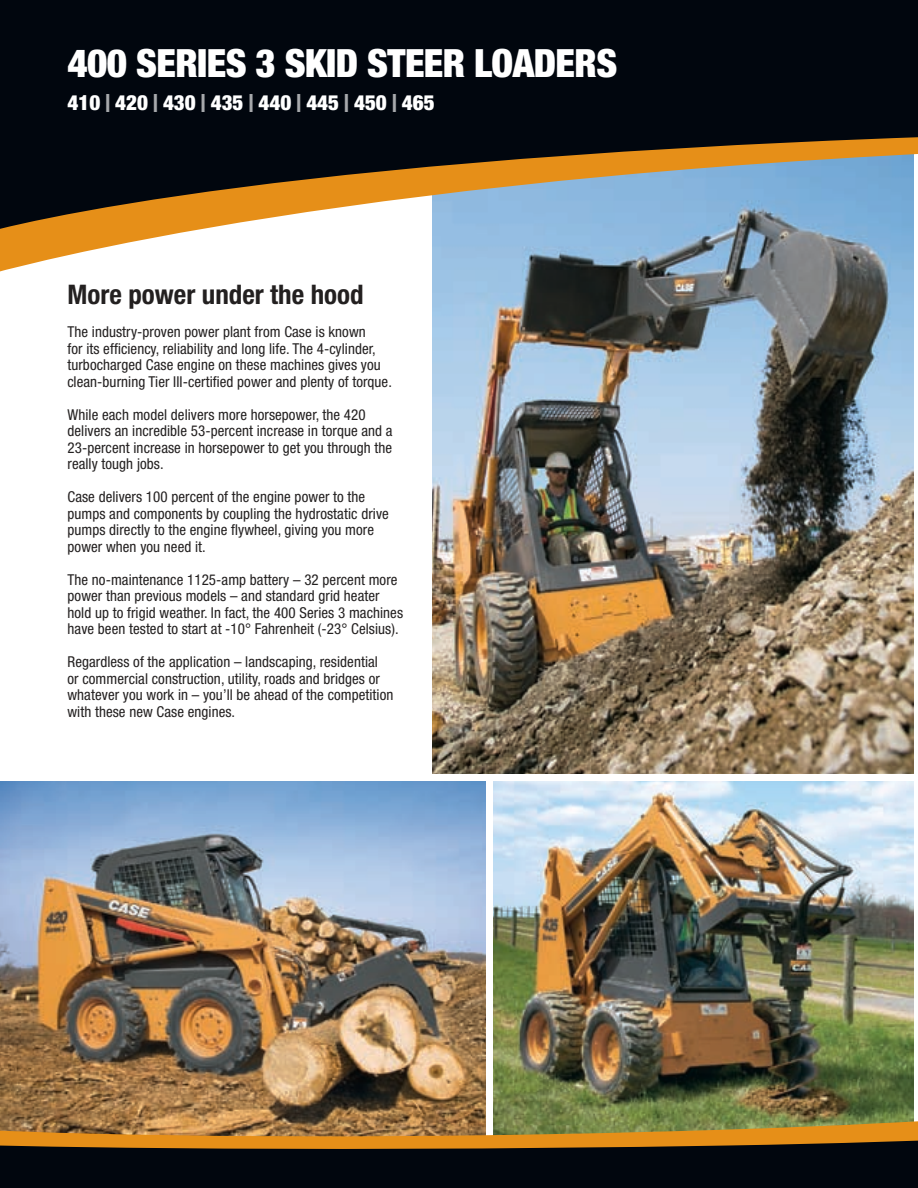
<style>
.page{position:relative;width:918px;height:1188px;background:#fff}
.page>*{position:absolute;margin:0;border:0;box-sizing:border-box;transform-origin:0 0}
.t1{font:900 condensed 39px "Helvetica Neue";letter-spacing:-.015em;color:#fff}
.t2{font:700 condensed 27px "Helvetica Neue";color:#232020}
.t3{font:900 condensed 21px "Helvetica Neue";color:#fff}
.t4{font:condensed 15px/16.5px "Helvetica Neue";letter-spacing:.005em;color:#232020}
.s1{font-size:25.2px;color:#a7a9ac}
</style>
<div class="page">
<img style="left:432px;top:278px;width:481px;height:496px">
<img style="left:494px;top:782px;width:419px;height:202px">
<img style="left:0;top:782px;width:486px;height:202px">
<img style="left:0;top:984px;width:914px;height:47px">
<svg style="left:0;top:236px;width:914px;height:42px"></svg>
<svg style="left:0;top:0;width:918px;height:236px;background:#313130"></svg>
<img style="left:0;top:1031px;width:918px;height:157px">
<h1 class="t1" style="left:68px;top:49px;width:551px">400 SERIES 3 SKID STEER LOADERS</h1>
<h3 class="t3" style="left:68px;top:95px;width:369px">410 <span class="s1">I</span> 420 <span class="s1">I</span> 430 <span class="s1">I</span> 435 <span class="s1">I</span> 440 <span class="s1">I</span> 445 <span class="s1">I</span> 450 <span class="s1">I</span> 465</h3>
<h2 class="t2" style="left:68px;top:285px;width:298px">More power under the hood</h2>
<p class="t4" style="left:68px;top:325px;width:326px">The industry-proven power plant from Case is known<br>for its efficiency, reliability and long life. The 4-cylinder, turbocharged Case engine on these machines gives you clean-burning Tier III-certified power and plenty of torque.</p>
<p class="t4" style="left:68px;top:408px;width:327px">While each model delivers more horsepower, the 420 delivers an incredible 53-percent increase in torque and a 23-percent increase in horsepower to get you through the really tough jobs.</p>
<p class="t4" style="left:68px;top:490px;width:323px">Case delivers 100 percent of the engine power to the pumps and components by coupling the hydrostatic drive pumps directly to the engine flywheel, giving you more power when you need it.</p>
<p class="t4" style="left:68px;top:573px;width:337px">The no-maintenance 1125-amp battery – 32 percent more power than previous models – and standard grid heater hold up to frigid weather. In fact, the 400 Series 3 machines have been tested to start at -10° Fahrenheit (-23° Celsius).</p>
<p class="t4" style="left:68px;top:655px;width:327px">Regardless of the application – landscaping, residential<br>or commercial construction, utility, roads and bridges or whatever you work in – you’ll be ahead of the competition with these new Case engines.</p>
</div>
